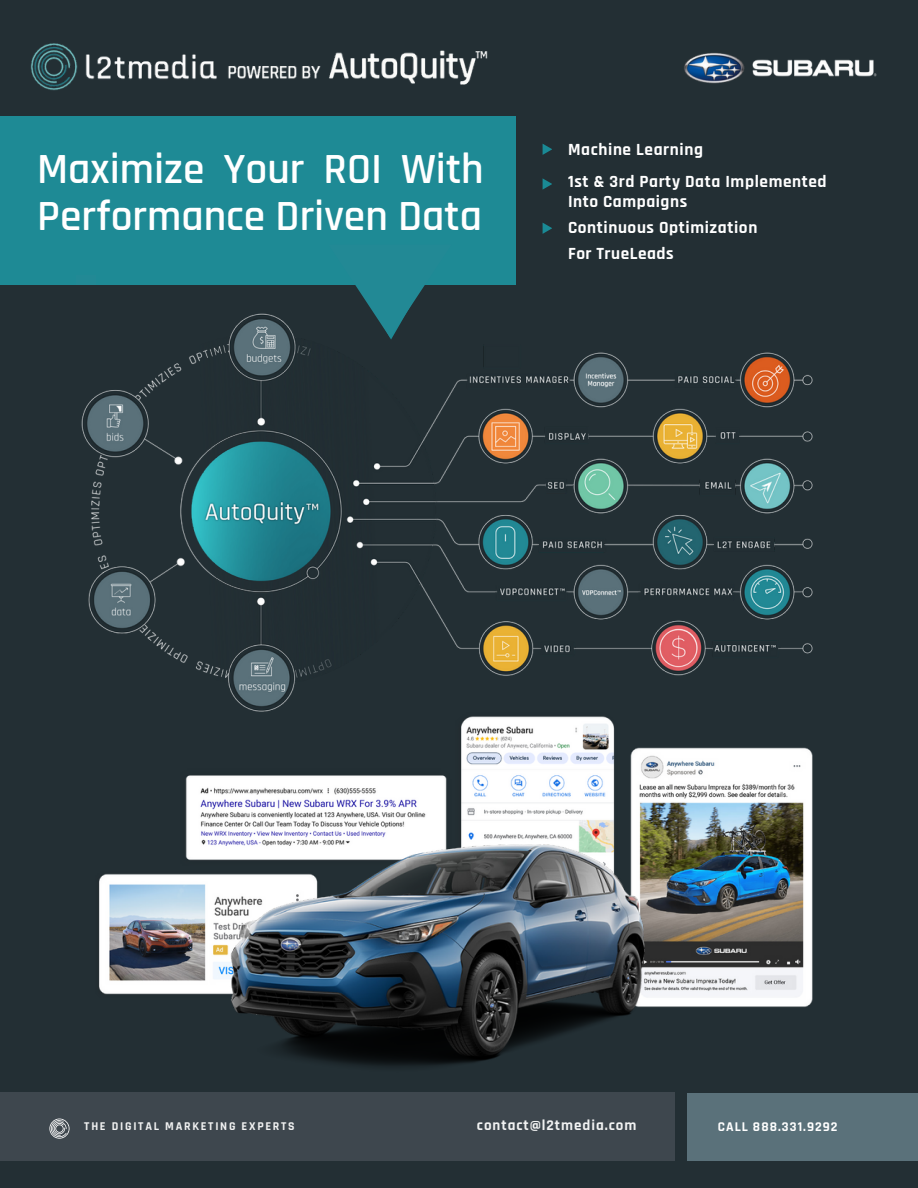
<style>
.page{position:relative;width:918px;height:1188px;background:#232f34}
.page>*{position:absolute;margin:0;border:0;box-sizing:border-box;transform-origin:0 0}
.t1{font:600 43.5px/47.2px "Rajdhani";color:#fff}
.t2{font:700 17.25px "Rajdhani";letter-spacing:.035em;color:#fff}
.t3{font:700 15px "Rajdhani";letter-spacing:.065em;color:#f1f2f2}
.t4{font:700 13.5px "Rajdhani";letter-spacing:.075em;color:#fff}
.t5{font:700 12px "Rajdhani";letter-spacing:.145em;color:#f1f2f2}
</style>
<div class="page">
<div style="left:0;top:117px;width:515px;height:168px;background:#1e8a95"></div>
<svg style="left:543px;top:144px;width:9px;height:11px"></svg>
<svg style="left:543px;top:178px;width:9px;height:12px"></svg>
<svg style="left:543px;top:223px;width:9px;height:11px"></svg>
<img style="left:81px;top:313px;width:732px;height:399px">
<div style="left:0;top:1093px;width:674px;height:67px;background:#3e474e"></div>
<div style="left:687px;top:1093px;width:231px;height:68px;background:#5a717a"></div>
<svg style="left:49px;top:1119px;width:21px;height:20px"></svg>
<img style="left:185px;top:775px;width:253px;height:84px">
<img style="left:636px;top:747px;width:176px;height:260px">
<img style="left:99px;top:859px;width:92px;height:136px">
<img style="left:438px;top:697px;width:198px;height:215px;border-radius:16px">
<img style="left:191px;top:801px;width:495px;height:297px">
<img style="left:684px;top:52px;width:193px;height:32px">
<img style="left:30px;top:43px;width:458px;height:48px">
<div style="left:77px;top:275px;width:19px;height:10px;background:#228995"></div>
<svg style="left:329px;top:285px;width:122px;height:55px"></svg>
<p class="t1" style="left:37px;top:147px;width:448px">Maximize Your ROI With<br>Performance Driven Data</p>
<p class="t2" style="left:568px;top:138px;width:136px">Machine Learning</p>
<p class="t2" style="left:568px;top:171px;width:260px">1st &amp; 3rd Party Data Implemented</p>
<p class="t2" style="left:568px;top:191px;width:121px">Into Campaigns</p>
<p class="t2" style="left:568px;top:217px;width:191px">Continuous Optimization</p>
<p class="t2" style="left:568px;top:243px;width:107px">For TrueLeads</p>
<p class="t5" style="left:84px;top:1119px;width:212px">THE DIGITAL MARKETING EXPERTS</p>
<p class="t3" style="left:477px;top:1117px;width:161px">contact@l2tmedia.com</p>
<p class="t4" style="left:718px;top:1118px;width:121px">CALL 888.331.9292</p>
</div>
